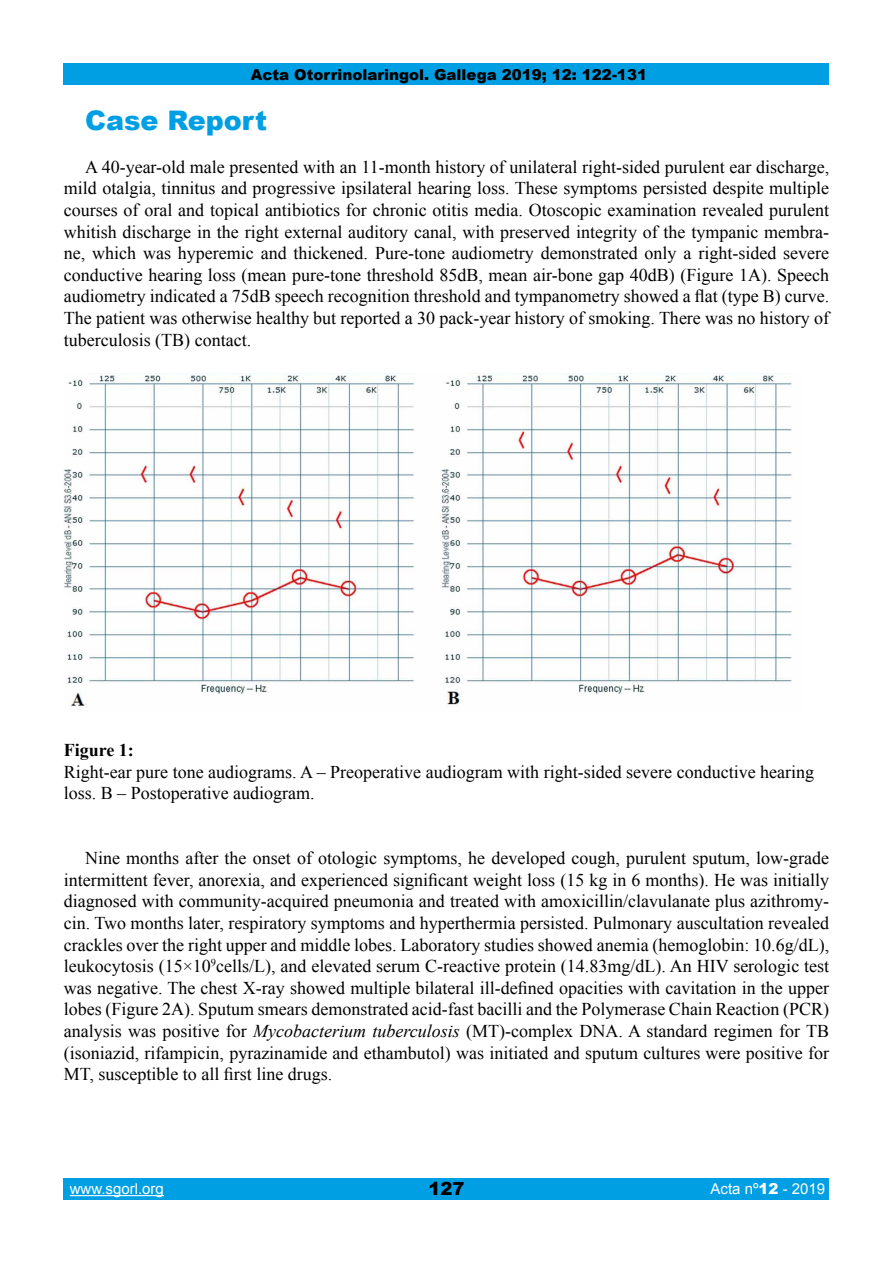
<style>
.page{position:relative;width:893px;height:1263px;background:#fff}
.page>*{position:absolute;margin:0;border:0;box-sizing:border-box;transform-origin:0 0}
.t1{font:900 27px "Arial";color:#009fe3}
.t2{font:18px/21.6px "Times New Roman";color:#000;text-align:justify}
.t3{font:700 18px "Times New Roman";color:#000}
.t4{font:900 18px "Arial";color:#000}
.t5{font:900 15px "Arial";color:#000}
.t6{font:15px "Arial";color:#fff}
.s1{font-style:italic}
.s2{font-weight:900}
</style>
<div class="page">
<div style="left:64px;top:64px;width:765px;height:21px;background:#009fe3"></div>
<div style="left:64px;top:1178px;width:765px;height:21px;background:#009fe3"></div>
<hr style="left:70px;top:1195px;width:94px;height:1px;background:#fff">
<img style="left:64px;top:374px;width:728px;height:333px">
<p class="t5" style="left:251px;top:64px;width:398px">Acta Otorrinolaringol. Gallega 2019; 12: 122-131</p>
<h1 class="t1" style="left:85px;top:100px;width:184px">Case Report</h1>
<p class="t2" style="left:64px;top:156px;width:767px;text-indent:21px">A 40-year-old male presented with an 11-month history of unilateral right-sided purulent ear discharge, mild otalgia, tinnitus and progressive ipsilateral hearing loss. These symptoms persisted despite multiple courses of oral and topical antibiotics for chronic otitis media. Otoscopic examination revealed purulent whitish discharge in the right external auditory canal, with preserved integrity of the tympanic membra&shy;ne, which was hyperemic and thickened. Pure-tone audiometry demonstrated only a right-sided severe conductive hearing loss (mean pure-tone threshold 85dB, mean air-bone gap 40dB) (Figure 1A). Speech audiometry indicated a 75dB speech recognition threshold and tympanometry showed a flat (type B) curve.<br>The patient was otherwise healthy but reported a 30 pack-year history of smoking. There was no history of tuberculosis (TB) contact.</p>
<p class="t3" style="left:64px;top:738px;width:72px">Figure 1:</p>
<p class="t2" style="left:64px;top:761px;width:752px">Right-ear pure tone audiograms. A – Preoperative audiogram with right-sided severe conductive hearing loss. B – Postoperative audiogram.</p>
<p class="t2" style="left:64px;top:847px;width:767px;text-indent:21px">Nine months after the onset of otologic symptoms, he developed cough, purulent sputum, low-grade intermittent fever, anorexia, and experienced significant weight loss (15 kg in 6 months). He was initially diagnosed with community-acquired pneumonia and treated with amoxicillin/clavulanate plus azithromy&shy;cin. Two months later, respiratory symptoms and hyperthermia persisted. Pulmonary auscultation revealed crackles over the right upper and middle lobes. Laboratory studies showed anemia (hemoglobin: 10.6g/dL), leukocytosis (15×10<sup>9</sup>cells/L), and elevated serum C-reactive protein (14.83mg/dL). An HIV serologic test was negative. The chest X-ray showed multiple bilateral ill-defined opacities with cavitation in the upper lobes (Figure 2A). Sputum smears demonstrated acid-fast bacilli and the Polymerase Chain Reaction (PCR) analysis was positive for <span class="s1">Mycobacterium tuberculosis</span> (MT)-complex DNA. A standard regimen for TB (isoniazid, rifampicin, pyrazinamide and ethambutol) was initiated and sputum cultures were positive for MT, susceptible to all first line drugs.</p>
<p class="t6" style="left:70px;top:1179px;width:96px">www.sgorl.org</p>
<p class="t4" style="left:428px;top:1175px;width:38px">127</p>
<p class="t6" style="left:710px;top:1179px;width:116px">Acta nº<span class="s2">12</span> - 2019</p>
</div>
